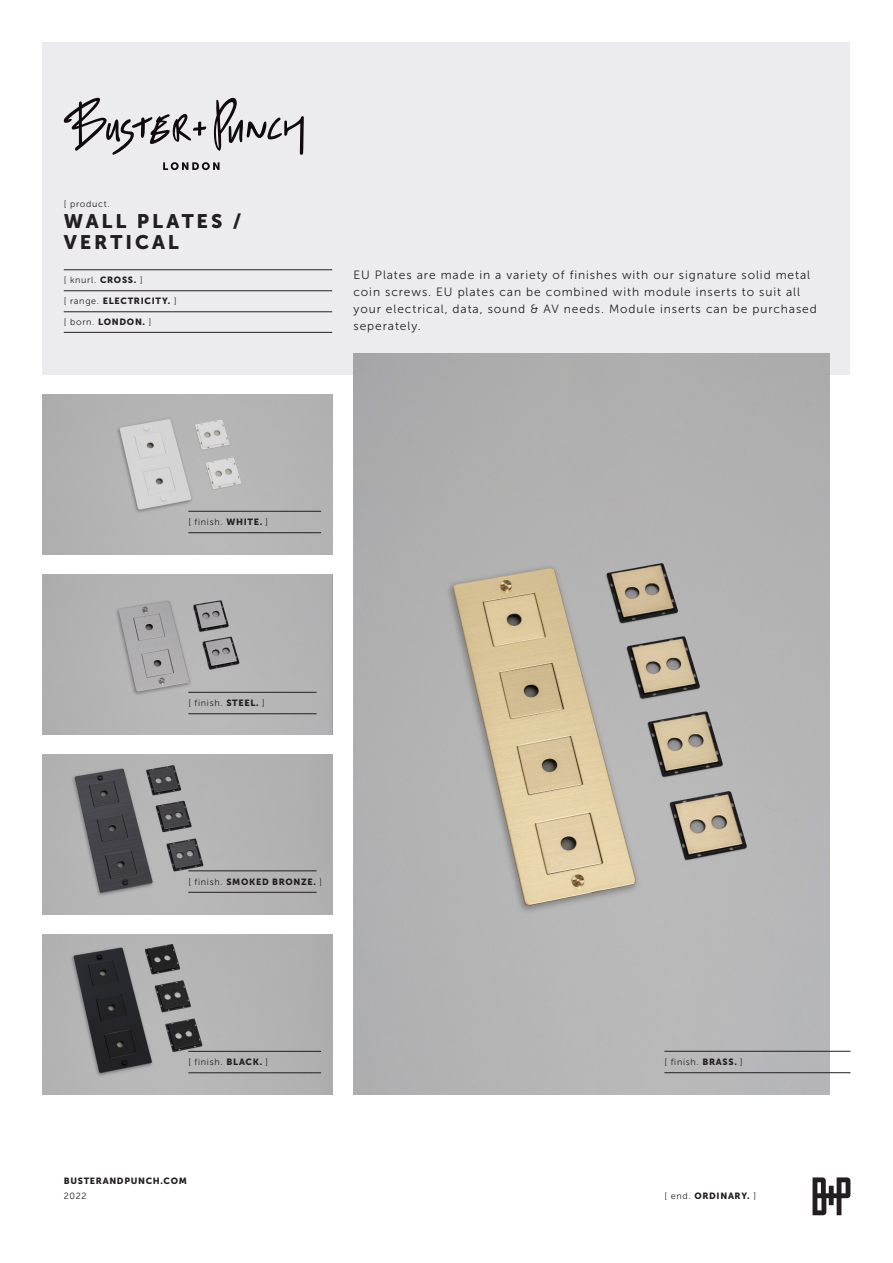
<style>
.page{position:relative;width:893px;height:1263px;background:#fff}
.page>*{position:absolute;margin:0;border:0;box-sizing:border-box;transform-origin:0 0}
.t1{font:19.5px "Museo Sans 900";letter-spacing:.15em;color:#231f20}
.t2{font:12px/17.2px "Museo Sans 300";letter-spacing:.075em;color:#231f20}
.Paragraph_Style_1{font:9px "Museo Sans 300";letter-spacing:.075em;color:#231f20}
.Paragraph_Style_1-2{font:9px "Museo Sans 900";letter-spacing:.075em;color:#231f20}
.s1{font-family:"Museo Sans 900"}
.s2{font-family:"Museo Sans 300"}
</style>
<div class="page">
<div style="left:43px;top:43px;width:807px;height:332px;background:#ececee"></div>
<svg style="left:163px;top:162px;width:57px;height:8px"></svg>
<svg style="left:64px;top:98px;width:143px;height:57px"></svg>
<svg style="left:213px;top:98px;width:91px;height:57px"></svg>
<svg style="left:812px;top:1177px;width:38px;height:38px"></svg>
<hr style="left:64px;top:269px;width:268px;height:1px;background:#231f20">
<hr style="left:64px;top:290px;width:268px;height:1px;background:#231f20">
<hr style="left:64px;top:311px;width:268px;height:1px;background:#231f20">
<hr style="left:64px;top:332px;width:268px;height:1px;background:#231f20">
<img style="left:353px;top:353px;width:476px;height:741px">
<img style="left:43px;top:395px;width:289px;height:160px">
<img style="left:43px;top:754px;width:289px;height:160px">
<hr style="left:188px;top:870px;width:129px;height:1px;background:#231f20">
<hr style="left:188px;top:892px;width:129px;height:1px;background:#231f20">
<img style="left:43px;top:934px;width:289px;height:160px">
<hr style="left:188px;top:1051px;width:133px;height:1px;background:#231f20">
<hr style="left:188px;top:1072px;width:133px;height:1px;background:#231f20">
<hr style="left:664px;top:1051px;width:186px;height:1px;background:#231f20">
<hr style="left:664px;top:1072px;width:186px;height:1px;background:#231f20">
<img style="left:43px;top:575px;width:289px;height:159px">
<hr style="left:188px;top:692px;width:129px;height:1px;background:#231f20">
<hr style="left:188px;top:713px;width:129px;height:1px;background:#231f20">
<hr style="left:188px;top:511px;width:133px;height:1px;background:#231f20">
<hr style="left:188px;top:532px;width:133px;height:1px;background:#231f20">
<p class="Paragraph_Style_1" style="left:64px;top:199px;width:47px">[ product.</p>
<p class="t1" style="left:64px;top:210px;width:179px">WALL PLATES /</p>
<p class="t1" style="left:64px;top:231px;width:117px">VERTICAL</p>
<p class="Paragraph_Style_1" style="left:64px;top:275px;width:80px">[ knurl. <span class="s1">CROSS.</span> ]</p>
<p class="Paragraph_Style_1-2" style="left:64px;top:295px;width:114px"><span class="s2">[ range.</span> ELECTRICITY. <span class="s2">]</span></p>
<p class="Paragraph_Style_1" style="left:64px;top:317px;width:89px">[ born. <span class="s1">LONDON.</span> ]</p>
<p class="t2" style="left:353px;top:266px;width:465px">EU Plates are made in a variety of finishes with our signature solid metal coin screws. EU plates can be combined with module inserts to suit all your electrical, data, sound &amp; AV needs. Module inserts can be purchased seperately.</p>
<p class="Paragraph_Style_1" style="left:188px;top:517px;width:81px">[ finish. <span class="s1">WHITE.</span> ]</p>
<p class="Paragraph_Style_1" style="left:188px;top:698px;width:78px">[ finish. <span class="s1">STEEL.</span> ]</p>
<p class="Paragraph_Style_1-2" style="left:188px;top:876px;width:135px"><span class="s2">[ finish.</span> SMOKED BRONZE. <span class="s2">]</span></p>
<p class="Paragraph_Style_1" style="left:188px;top:1057px;width:81px">[ finish. <span class="s1">BLACK.</span> ]</p>
<p class="Paragraph_Style_1" style="left:664px;top:1057px;width:80px">[ finish. <span class="s1">BRASS.</span> ]</p>
<p class="Paragraph_Style_1-2" style="left:64px;top:1176px;width:125px">BUSTERANDPUNCH.COM</p>
<p class="Paragraph_Style_1" style="left:64px;top:1191px;width:24px">2022</p>
<p class="Paragraph_Style_1-2" style="left:664px;top:1191px;width:93px"><span class="s2">[ end.</span> ORDINARY. <span class="s2">]</span></p>
</div>
